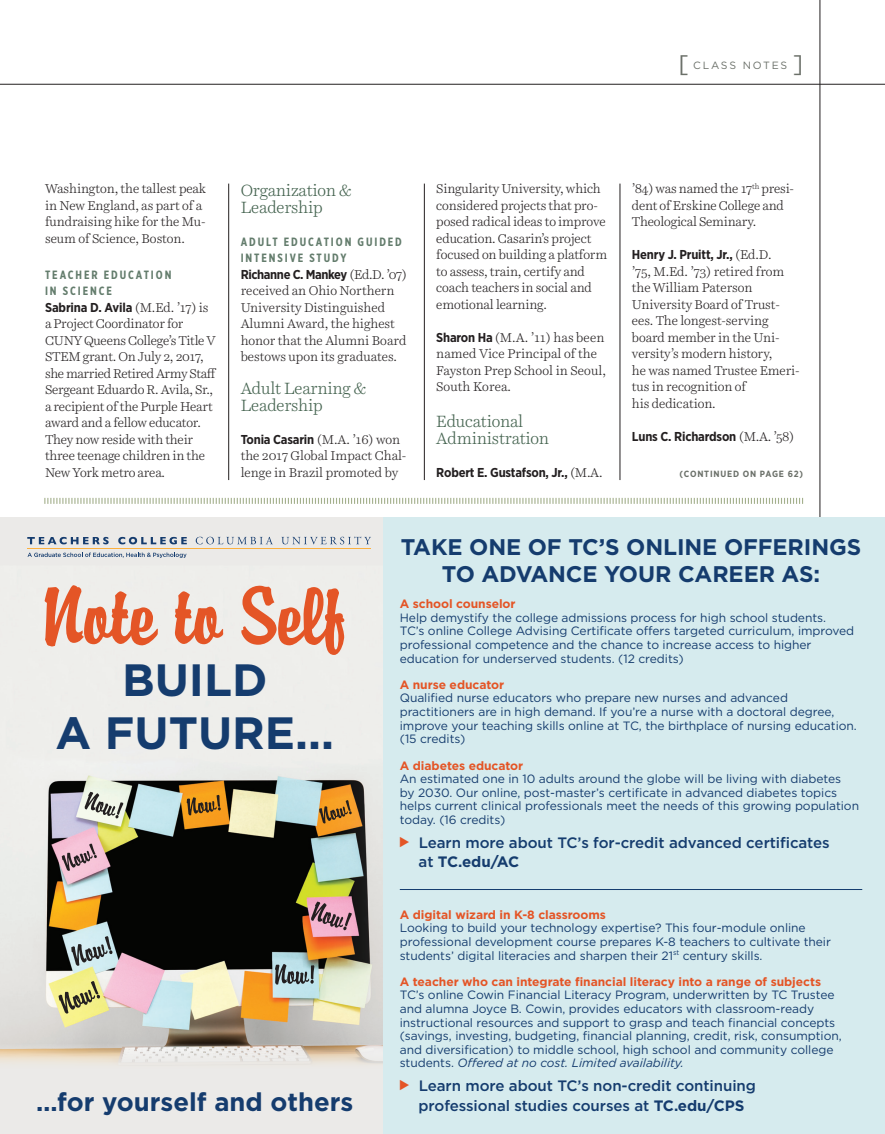
<style>
.page{position:relative;width:885px;height:1134px;background:#fff}
.page>*{position:absolute;margin:0;border:0;box-sizing:border-box;transform-origin:0 0}
.t1{font:72.3px "Brody Font";color:#e45526}
.t2{font:700 45.15px/52.8px "Gotham";color:#153c6e;text-align:center}
.t3{font:700 25.65px "Gotham";color:#153c6e}
.t4{font:24px "Gotham";color:#6b7069}
.t5{font:700 22.65px/27.2px "Gotham";letter-spacing:-.005em;color:#153c6e;text-align:center}
.t6{font:300 16.5px "Harriet Text";letter-spacing:-.015em;color:#43624e}
.t7{font:500 15.15px/19.6px "Gotham";letter-spacing:-.005em;color:#153c6e}
.t8{font:300 12.9px/16.5px "Harriet Text";letter-spacing:-.01em;color:#231f20}
.t9{font:700 12.9px "Gotham Narrow";letter-spacing:-.015em;color:#231f20}
.t10{font:12px/13.5px "Gotham";letter-spacing:-.005em;color:#153c6e}
.t11{font:700 12px/16.5px "Gotham X Narrow";letter-spacing:.16em;color:#637c6c}
.t12{font:10.5px "Gotham";letter-spacing:.17em;color:#6b7069}
.t13{font:700 9px "Gotham Narrow";letter-spacing:.09em;color:#6b7069}
.s1{font-family:"Gotham Narrow";font-weight:700}
.s2{font-family:"Harriet Text";font-weight:300}
.s3{font-weight:700;color:#e45526}
.s4{font-weight:700}
.s5{font-style:italic}
</style>
<div class="page">
<hr style="left:228px;top:184px;width:1px;height:296px;background:#231f20">
<hr style="left:424px;top:184px;width:1px;height:296px;background:#231f20">
<hr style="left:619px;top:184px;width:1px;height:296px;background:#231f20">
<hr style="left:819px;top:0;width:1px;height:518px;background:#231f20">
<hr style="left:0;top:84px;width:884px;height:1px;background:#231f20">
<div style="left:382px;top:517px;width:502px;height:617px;background:#d6ebee"></div>
<div style="left:0;top:517px;width:382px;height:617px;background:#ebeae8"></div>
<img style="left:0;top:775px;width:382px;height:289px">
<svg style="left:58px;top:981px;width:42px;height:33px"></svg>
<svg style="left:275px;top:964px;width:39px;height:21px"></svg>
<svg style="left:311px;top:902px;width:41px;height:28px"></svg>
<svg style="left:85px;top:792px;width:38px;height:27px"></svg>
<svg style="left:71px;top:936px;width:42px;height:30px"></svg>
<svg style="left:319px;top:800px;width:33px;height:24px"></svg>
<svg style="left:62px;top:843px;width:35px;height:28px"></svg>
<svg style="left:187px;top:795px;width:34px;height:20px"></svg>
<hr style="left:399px;top:889px;width:463px;height:1px;background:#153c6e">
<svg style="left:196px;top:537px;width:175px;height:7px"></svg>
<svg style="left:27px;top:537px;width:160px;height:7px"></svg>
<hr style="left:27px;top:548px;width:344px;height:1px;background:#fbb03f">
<svg style="left:28px;top:553px;width:158px;height:5px"></svg>
<svg style="left:44px;top:497px;width:759px;height:7px"></svg>
<p class="t4" style="left:678px;top:48px;width:12px">[</p>
<p class="t12" style="left:693px;top:58px;width:96px">CLASS NOTES</p>
<p class="t4" style="left:792px;top:48px;width:12px">]</p>
<p class="t8" style="left:45px;top:181px;width:163px">Washington, the tallest peak in New England, as part of a fundraising hike for the Mu&shy;seum of Science, Boston.</p>
<p class="t11" style="left:45px;top:266px;width:128px">TEACHER EDUCATION</p>
<p class="t11" style="left:45px;top:283px;width:68px">IN SCIENCE</p>
<p class="t8" style="left:45px;top:299px;width:173px"><span class="s1">Sabrina D. Avila</span> (M.Ed. ’17) is a Project Coordinator for<br>CUNY Queens College’s Title V<br>STEM grant. On July 2, 2017, she married Retired Army Staff<br>Sergeant Eduardo R. Avila, Sr., a recipient of the Purple Heart award and a fellow educator.<br>They now reside with their three teenage children in the<br>New York metro area.</p>
<p class="t6" style="left:240px;top:179px;width:112px">Organization &amp;</p>
<p class="t6" style="left:240px;top:195px;width:83px">Leadership</p>
<p class="t11" style="left:240px;top:233px;width:163px">ADULT EDUCATION GUIDED<br>INTENSIVE STUDY</p>
<p class="t8" style="left:240px;top:266px;width:168px"><span class="s1">Richanne C. Mankey</span> (Ed.D. ’07) received an Ohio Northern<br>University Distinguished<br>Alumni Award, the highest honor that the Alumni Board bestows upon its graduates.</p>
<p class="t6" style="left:240px;top:377px;width:127px">Adult Learning &amp;</p>
<p class="t6" style="left:240px;top:394px;width:83px">Leadership</p>
<p class="t8" style="left:240px;top:431px;width:167px"><span class="s1">Tonia Casarin</span> (M.A. ’16) won the 2017 Global Impact Chal&shy;lenge in Brazil promoted by</p>
<p class="t8" style="left:436px;top:181px;width:172px">Singularity University, which considered projects that pro&shy;posed radical ideas to improve education. Casarin’s project focused on building a platform to assess, train, certify and coach teachers in social and emotional learning.</p>
<p class="t8" style="left:436px;top:329px;width:171px"><span class="s1">Sharon Ha</span> (M.A. ’11) has been named Vice Principal of the<br>Fayston Prep School in Seoul,<br>South Korea.</p>
<p class="t6" style="left:436px;top:410px;width:88px">Educational</p>
<p class="t6" style="left:436px;top:427px;width:114px">Administration</p>
<p class="t9" style="left:436px;top:464px;width:168px">Robert E. Gustafson, Jr., <span class="s2">(M.A.</span></p>
<p class="t8" style="left:631px;top:181px;width:164px">’84) was named the 17<sup>th</sup> presi&shy;dent of Erskine College and</p>
<p class="t8" style="left:631px;top:214px;width:126px">Theological Seminary.</p>
<p class="t9" style="left:631px;top:247px;width:141px">Henry J. Pruitt, Jr., <span class="s2">(Ed.D.</span></p>
<p class="t8" style="left:631px;top:263px;width:154px">’75, M.Ed. ’73) retired from the William Paterson</p>
<p class="t8" style="left:631px;top:296px;width:149px">University Board of Trust-</p>
<p class="t8" style="left:631px;top:313px;width:169px">ees. The longest-serving board member in the Uni&shy;versity’s modern history,<br>he was named Trustee Emeri&shy;tus in recognition of<br>his dedication.</p>
<p class="t9" style="left:631px;top:428px;width:164px">Luns C. Richardson <span class="s2">(M.A. ’58)</span></p>
<p class="t13" style="left:679px;top:468px;width:125px">(CONTINUED ON PAGE 62)</p>
<p class="t5" style="left:400px;top:532px;width:462px">TAKE ONE OF TC’S ONLINE OFFERINGS<br>TO ADVANCE YOUR CAREER AS:</p>
<p class="t1" style="left:42px;top:572px;width:307px">Note to Self</p>
<p class="t2" style="left:55px;top:653px;width:280px">BUILD<br>A FUTURE...</p>
<p class="t3" style="left:36px;top:1087px;width:319px">…for yourself and others</p>
<p class="t10" style="left:399px;top:597px;width:455px"><span class="s3">A school counselor<br></span>Help demystify the college admissions process for high school students.<br>TC’s online College Advising Certificate offers targeted curriculum, improved professional competence and the chance to increase access to higher education for underserved students. (12 credits)</p>
<p class="t10" style="left:399px;top:678px;width:458px"><span class="s3">A nurse educator<br></span>Qualified nurse educators who prepare new nurses and advanced practitioners are in high demand. If you’re a nurse with a doctoral degree, improve your teaching skills online at TC, the birthplace of nursing education. (15 credits)</p>
<p class="t10" style="left:399px;top:758px;width:460px"><span class="s3">A diabetes educator<br></span>An estimated one in 10 adults around the globe will be living with diabetes<br>by 2030. Our online, post-master’s certificate in advanced diabetes topics helps current clinical professionals meet the needs of this growing population today. (16 credits)</p>
<p class="t7" style="left:418px;top:832px;width:412px">Learn more about TC’s for-credit advanced certificates at <span class="s4">TC.edu/AC</span></p>
<p class="t10" style="left:399px;top:908px;width:432px"><span class="s3">A digital wizard in K-8 classrooms<br></span>Looking to build your technology expertise? This four-module online professional development course prepares K-8 teachers to cultivate their students’ digital literacies and sharpen their 21<sup>st</sup> century skills.</p>
<p class="t10" style="left:399px;top:975px;width:443px"><span class="s3">A teacher who can integrate financial literacy into a range of subjects </span>TC’s online Cowin Financial Literacy Program, underwritten by TC Trustee and alumna Joyce B. Cowin, provides educators with classroom-ready instructional resources and support to grasp and teach financial concepts (savings, investing, budgeting, financial planning, credit, risk, consumption, and diversification) to middle school, high school and community college students. <span class="s5">Offered at no cost. Limited availability.</span></p>
<p class="t7" style="left:418px;top:1076px;width:339px">Learn more about TC’s non-credit continuing professional studies courses at <span class="s4">TC.edu/CPS</span></p>
</div>
